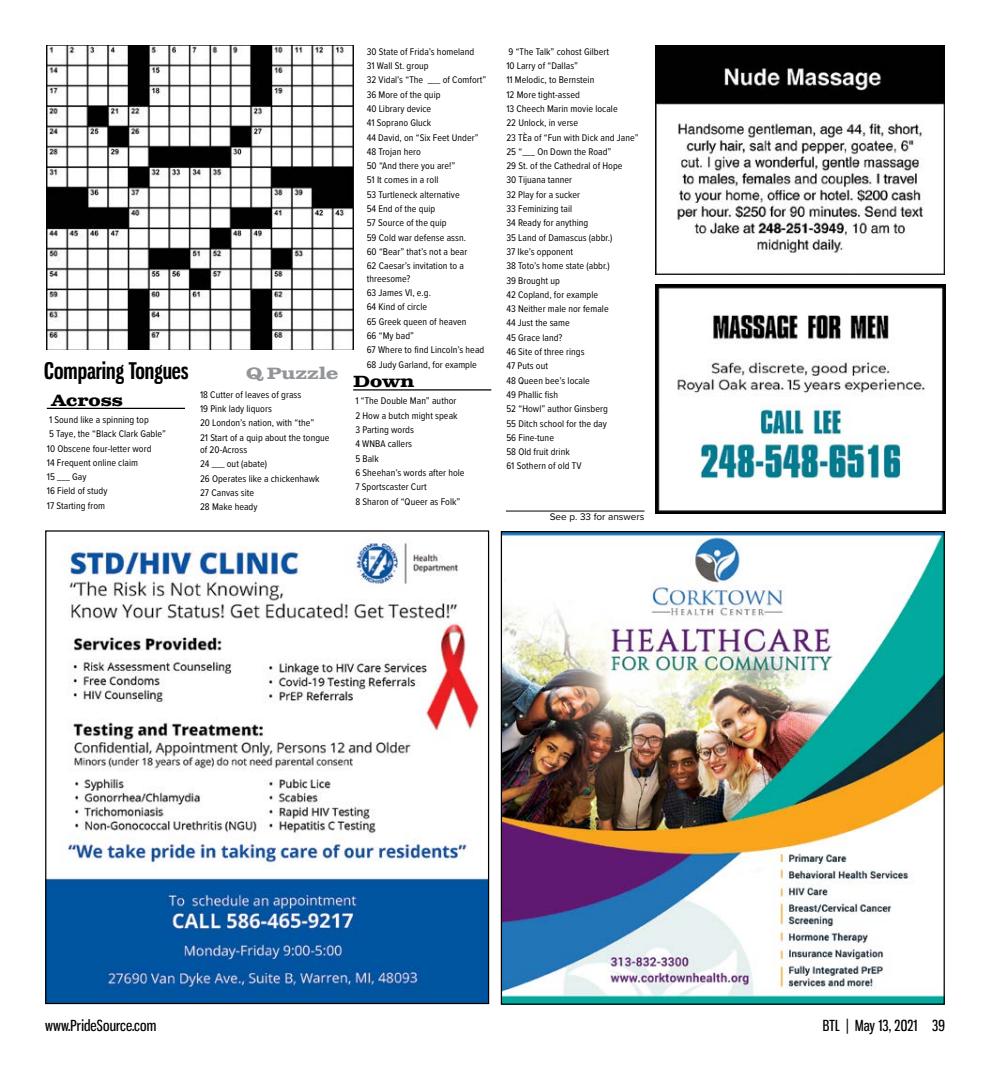
<style>
.page{position:relative;width:990px;height:1080px;background:#fff}
.page>*{position:absolute;margin:0;border:0;box-sizing:border-box;transform-origin:0 0}
.t1{font:700 22.5px "Gnuolane Rg";color:#000}
.t2{font:700 16.38px "Clarendon Wide";color:#939598}
.t3{font:700 16.25px "Clarendon Wide";color:#000}
.t4{font:15px "Gnuolane Rg";letter-spacing:.01em;color:#000}
.t5{font:10px/14.2px "Proxima Nova Cond";letter-spacing:.005em;color:#000}
.t6{font:10px "Proxima Nova";color:#000}
</style>
<div class="page">
<hr style="left:506px;top:511px;width:139px;height:1px;background:#000">
<hr style="left:47px;top:408px;width:138px;height:1px;background:#000">
<hr style="left:353px;top:389px;width:138px;height:2px;background:#000">
<img style="left:47px;top:45px;width:306px;height:304px">
<img style="left:655px;top:45px;width:290px;height:230px">
<img style="left:655px;top:284px;width:290px;height:230px">
<img style="left:47px;top:540px;width:440px;height:462px">
<img style="left:503px;top:533px;width:440px;height:470px">
<h1 class="t1" style="left:44px;top:357px;width:146px">Comparing Tongues</h1>
<h3 class="t3" style="left:51px;top:390px;width:73px">Across</h3>
<p class="t5" style="left:47px;top:412px;width:121px">1 Sound like a spinning top<br>5 Taye, the “Black Clark Gable”<br>10 Obscene four-letter word<br>14 Frequent online claim<br>15 ___ Gay<br>16 Field of study<br>17 Starting from</p>
<h2 class="t2" style="left:246px;top:363px;width:94px">Q Puzzle</h2>
<p class="t5" style="left:200px;top:387px;width:131px">18 Cutter of leaves of grass<br>19 Pink lady liquors<br>20 London’s nation, with “the”<br>21 Start of a quip about the tongue</p>
<p class="t5" style="left:200px;top:442px;width:121px">of 20-Across<br>24 ___ out (abate)<br>26 Operates like a chickenhawk<br>27 Canvas site<br>28 Make heady</p>
<p class="t5" style="left:367px;top:44px;width:121px">30 State of Frida’s homeland<br>31 Wall St. group<br>32 Vidal’s “The ___ of Comfort”<br>36 More of the quip<br>40 Library device<br>41 Soprano Gluck<br>44 David, on “Six Feet Under”<br>48 Trojan hero<br>50 “And there you are!”<br>51 It comes in a roll<br>53 Turtleneck alternative<br>54 End of the quip<br>57 Source of the quip<br>59 Cold war defense assn.<br>60 “Bear” that’s not a bear<br>62 Caesar’s invitation to a</p>
<p class="t5" style="left:367px;top:271px;width:119px">threesome?<br>63 James VI, e.g.<br>64 Kind of circle<br>65 Greek queen of heaven<br>66 “My bad”<br>67 Where to find Lincoln’s head<br>68 Judy Garland, for example</p>
<h3 class="t3" style="left:353px;top:372px;width:63px">Down</h3>
<p class="t5" style="left:355px;top:394px;width:111px">1 “The Double Man” author<br>2 How a butch might speak<br>3 Parting words<br>4 WNBA callers<br>5 Balk<br>6 Sheehan’s words after hole<br>7 Sportscaster Curt<br>8 Sharon of “Queer as Folk”</p>
<p class="t5" style="left:506px;top:44px;width:134px">9 “The Talk” cohost Gilbert<br>10 Larry of “Dallas”<br>11 Melodic, to Bernstein<br>12 More tight-assed<br>13 Cheech Marin movie locale<br>22 Unlock, in verse<br>23 TÈa of “Fun with Dick and Jane”<br>25 “___ On Down the Road”<br>29 St. of the Cathedral of Hope<br>30 Tijuana tanner<br>32 Play for a sucker<br>33 Feminizing tail<br>34 Ready for anything<br>35 Land of Damascus (abbr.)<br>37 Ike’s opponent<br>38 Toto’s home state (abbr.)<br>39 Brought up<br>42 Copland, for example<br>43 Neither male nor female<br>44 Just the same<br>45 Grace land?<br>46 Site of three rings<br>47 Puts out<br>48 Queen bee’s locale<br>49 Phallic fish<br>52 “Howl” author Ginsberg<br>55 Ditch school for the day<br>56 Fine-tune<br>58 Old fruit drink<br>61 Sothern of old TV</p>
<p class="t6" style="left:550px;top:510px;width:96px">See p. 33 for answers</p>
<h3 class="t4" style="left:45px;top:1016px;width:113px">www.PrideSource.com</h3>
<h3 class="t4" style="left:823px;top:1016px;width:124px">BTL | May 13, 2021 39</h3>
</div>
